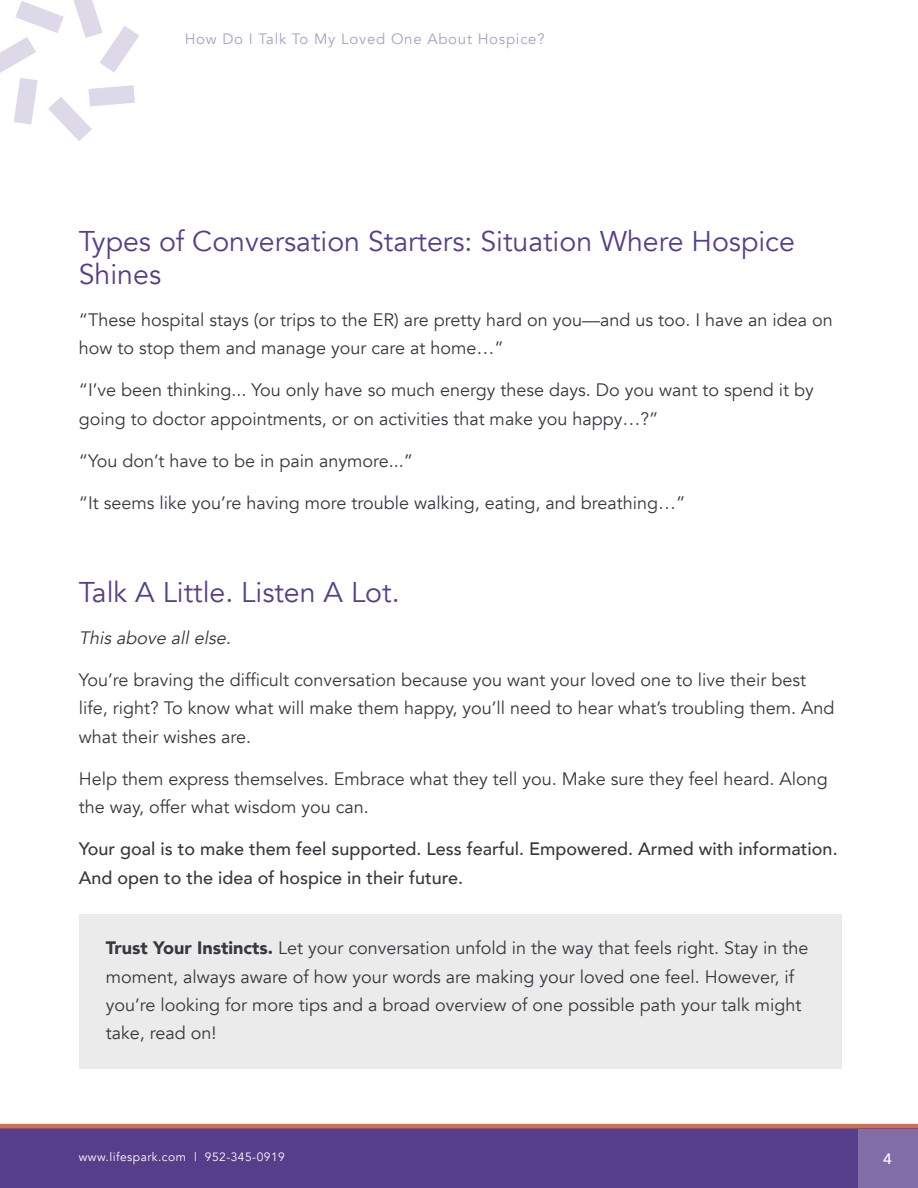
<style>
.page{position:relative;width:918px;height:1188px;background:#fff}
.page>*{position:absolute;margin:0;border:0;box-sizing:border-box;transform-origin:0 0}
.t1{font:28.5px/33px "Avenir";color:#573e8a}
.t2{font:18px/28.5px "Avenir";color:#3a373f}
.t3{font:500 18px/28.5px "Avenir";color:#3a373f}
.t4{font:italic 18px "Avenir";color:#3a373f}
.t5{font:15px "Avenir";letter-spacing:.05em;color:#ab9fc5}
.t6{font:500 15px "Avenir Next";color:#fff}
.t7{font:12px "Avenir";letter-spacing:.04em;color:#fff}
.s1{font-weight:900}
</style>
<div class="page">
<svg style="left:0;top:1124px;width:918px;height:64px;fill:#573e8a"></svg>
<div style="left:858px;top:1130px;width:60px;height:58px;background:#816ea7"></div>
<svg style="left:0;top:0;width:139px;height:141px"></svg>
<div style="left:79px;top:914px;width:762px;height:154px;background:#ebebeb"></div>
<p class="t5" style="left:185px;top:30px;width:361px">How Do I Talk To My Loved One About Hospice?</p>
<h1 class="t1" style="left:79px;top:225px;width:718px">Types of Conversation Starters: Situation Where Hospice<br>Shines</h1>
<p class="t2" style="left:79px;top:305px;width:756px">“These hospital stays (or trips to the ER) are pretty hard on you—and us too. I have an idea on how to stop them and manage your care at home…”</p>
<p class="t2" style="left:79px;top:376px;width:737px">“I’ve been thinking... You only have so much energy these days. Do you want to spend it by going to doctor appointments, or on activities that make you happy…?”</p>
<p class="t2" style="left:79px;top:446px;width:336px">“You don’t have to be in pain anymore...”</p>
<p class="t2" style="left:79px;top:488px;width:608px">“It seems like you’re having more trouble walking, eating, and breathing…”</p>
<h1 class="t1" style="left:79px;top:576px;width:322px">Talk A Little. Listen A Lot.</h1>
<p class="t4" style="left:79px;top:627px;width:157px">This above all else.</p>
<p class="t2" style="left:79px;top:665px;width:757px">You’re braving the difficult conversation because you want your loved one to live their best life, right? To know what will make them happy, you’ll need to hear what’s troubling them. And what their wishes are.</p>
<p class="t2" style="left:79px;top:764px;width:751px">Help them express themselves. Embrace what they tell you. Make sure they feel heard. Along the way, offer what wisdom you can.</p>
<p class="t3" style="left:79px;top:834px;width:760px">Your goal is to make them feel supported. Less fearful. Empowered. Armed with information.<br>And open to the idea of hospice in their future.</p>
<p class="t2" style="left:106px;top:934px;width:704px"><span class="s1">Trust Your Instincts.</span> Let your conversation unfold in the way that feels right. Stay in the moment, always aware of how your words are making your loved one feel. However, if you’re looking for more tips and a broad overview of one possible path your talk might take, read on!</p>
<p class="t7" style="left:79px;top:1150px;width:208px">www.lifespark.com | 952-345-0919</p>
<p class="t6" style="left:883px;top:1146px;width:10px">4</p>
</div>
